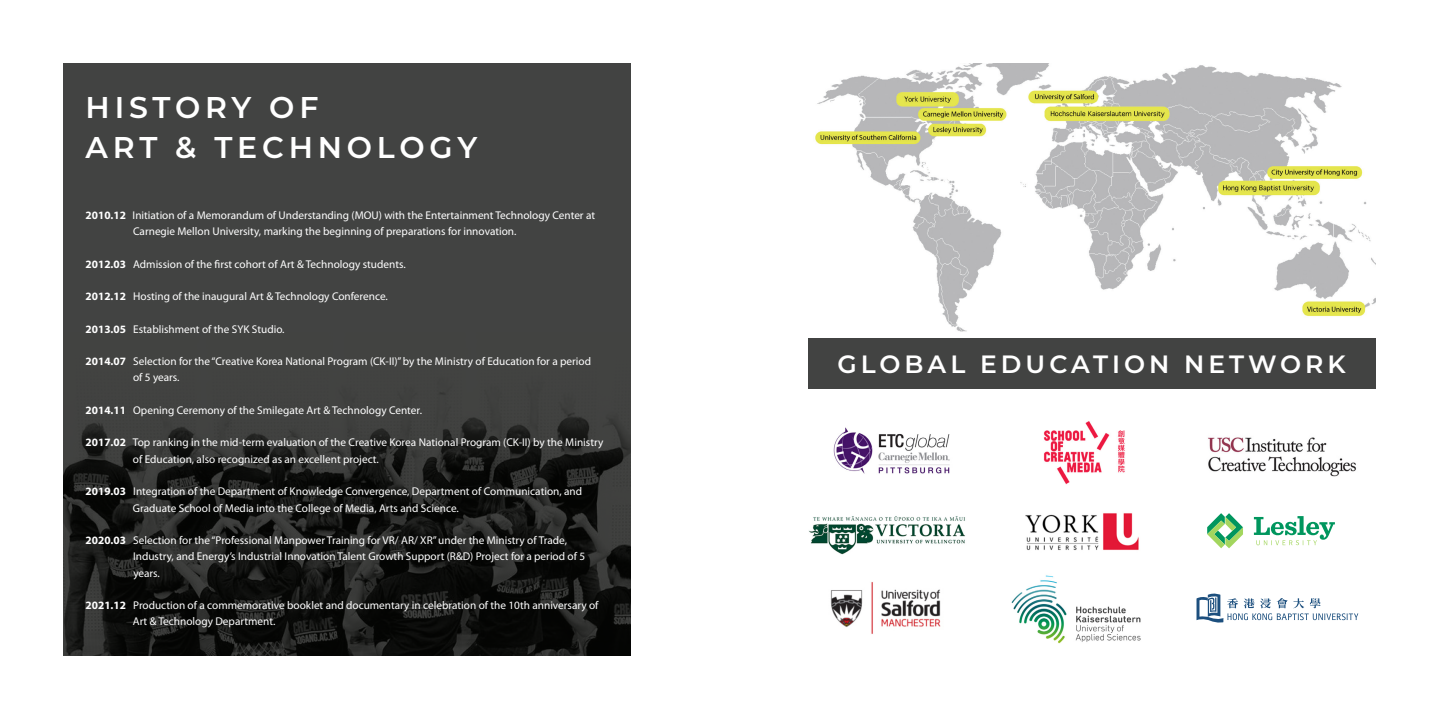
<style>
.page{position:relative;width:1439px;height:720px;background:#fff}
.page>*{position:absolute;margin:0;border:0;box-sizing:border-box;transform-origin:0 0}
.H-2{font:600 30px "Montserrat";letter-spacing:.16em;color:#fff}
.H-2-2{font:600 25px "Montserrat";letter-spacing:.16em;color:#fff}
.Body{font:11.25px "Myriad Pro";color:#fff}
.s1{font-weight:700}
</style>
<div class="page">
<svg style="left:64px;top:64px;width:567px;height:592px;background:#323332"></svg>
<img style="left:815px;top:64px;width:560px;height:268px">
<img style="left:809px;top:516px;width:156px;height:39px">
<img style="left:1025px;top:513px;width:114px;height:37px">
<img style="left:830px;top:582px;width:111px;height:51px">
<img style="left:1011px;top:575px;width:130px;height:69px">
<img style="left:833px;top:427px;width:117px;height:47px">
<img style="left:1043px;top:421px;width:82px;height:64px">
<img style="left:1208px;top:437px;width:148px;height:40px">
<svg style="left:1207px;top:513px;width:128px;height:35px"></svg>
<svg style="left:1196px;top:593px;width:162px;height:30px"></svg>
<div style="left:808px;top:338px;width:567px;height:51px;background:#424342"></div>
<p class="H-2" style="left:86px;top:86px;width:234px">HISTORY OF</p>
<p class="H-2" style="left:86px;top:126px;width:393px">ART &amp; TECHNOLOGY</p>
<p class="Body" style="left:86px;top:209px;width:511px"><span class="s1">2010.12</span> Initiation of a Memorandum of Understanding (MOU) with the Entertainment Technology Center at</p>
<p class="Body" style="left:133px;top:225px;width:385px">Carnegie Mellon University, marking the beginning of preparations for innovation.</p>
<p class="Body" style="left:86px;top:257px;width:321px"><span class="s1">2012.03</span> Admission of the first cohort of Art &amp; Technology students.</p>
<p class="Body" style="left:86px;top:290px;width:304px"><span class="s1">2012.12</span> Hosting of the inaugural Art &amp; Technology Conference.</p>
<p class="Body" style="left:86px;top:322px;width:200px"><span class="s1">2013.05</span> Establishment of the SYK Studio.</p>
<p class="Body" style="left:86px;top:355px;width:507px"><span class="s1">2014.07</span> Selection for the “Creative Korea National Program (CK-II)” by the Ministry of Education for a period</p>
<p class="Body" style="left:133px;top:371px;width:48px">of 5 years.</p>
<p class="Body" style="left:86px;top:404px;width:338px"><span class="s1">2014.11</span> Opening Ceremony of the Smilegate Art &amp; Technology Center.</p>
<p class="Body" style="left:86px;top:436px;width:519px"><span class="s1">2017.02</span> Top ranking in the mid-term evaluation of the Creative Korea National Program (CK-II) by the Ministry</p>
<p class="Body" style="left:133px;top:452px;width:248px">of Education, also recognized as an excellent project.</p>
<p class="Body" style="left:86px;top:485px;width:498px"><span class="s1">2019.03</span> Integration of the Department of Knowledge Convergence, Department of Communication, and</p>
<p class="Body" style="left:133px;top:501px;width:327px">Graduate School of Media into the College of Media, Arts and Science.</p>
<p class="Body" style="left:86px;top:534px;width:483px"><span class="s1">2020.03</span> Selection for the “Professional Manpower Training for VR/ AR/ XR” under the Ministry of Trade,</p>
<p class="Body" style="left:133px;top:550px;width:453px">Industry, and Energy’s Industrial Innovation Talent Growth Support (R&amp;D) Project for a period of 5</p>
<p class="Body" style="left:133px;top:566px;width:28px">years.</p>
<p class="Body" style="left:86px;top:599px;width:514px"><span class="s1">2021.12</span> Production of a commemorative booklet and documentary in celebration of the 10th anniversary of</p>
<p class="Body" style="left:133px;top:615px;width:144px">Art &amp; Technology Department.</p>
<p class="H-2-2" style="left:837px;top:346px;width:510px">GLOBAL EDUCATION NETWORK</p>
</div>
